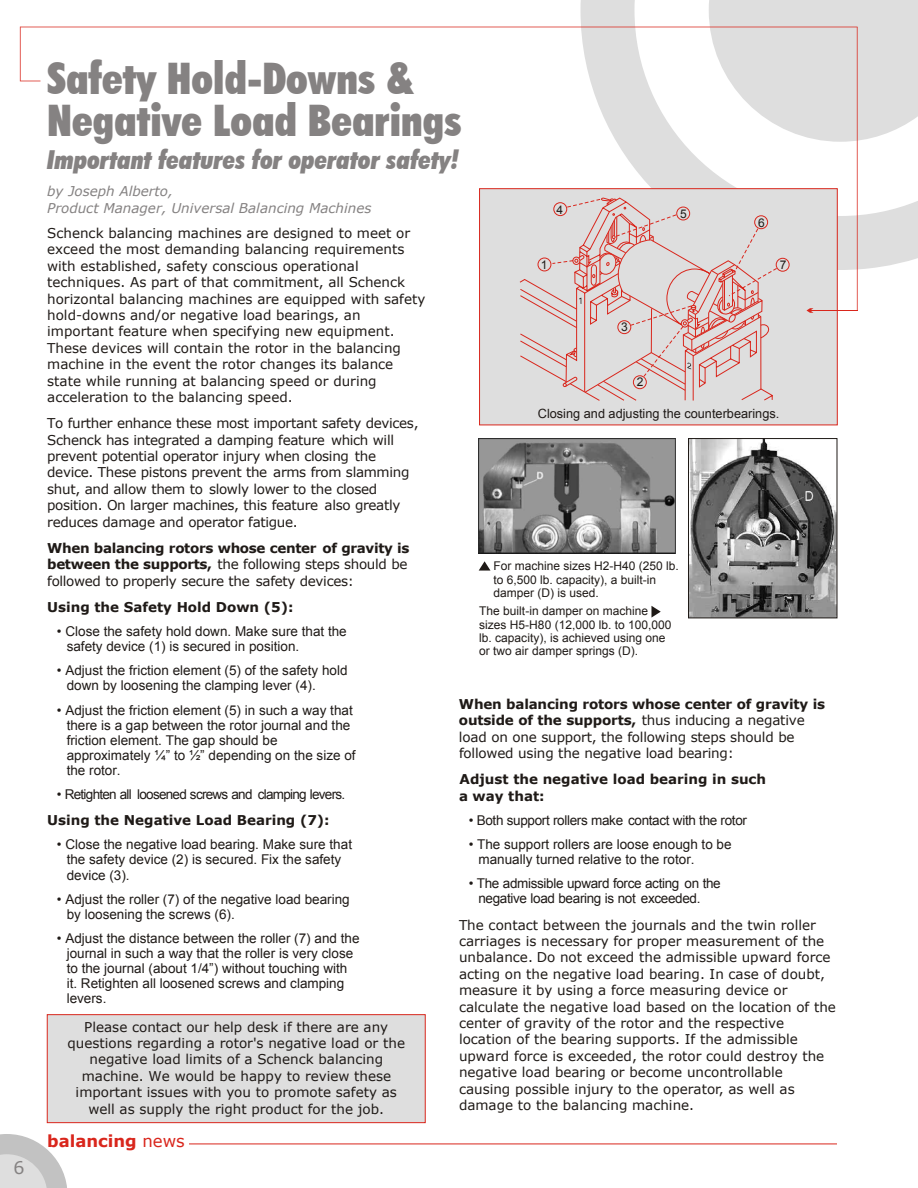
<style>
.page{position:relative;width:918px;height:1188px;background:#fff}
.page>*{position:absolute;margin:0;border:0;box-sizing:border-box;transform-origin:0 0}
.t1{font:43.5px/41.7px "Futura X Blk Cn BT";color:#858282}
.t2{font:26.1px "Futura X Blk Cn It BT";color:#858282}
.t3{font:17.4px "Verdana";color:#858282}
.t4{font:700 16.5px "Verdana";color:#d9261c}
.t5{font:13.5px/16.4px "Verdana";color:#1f1a17}
.t6{font:13.5px/15.1px "Arial";color:#1f1a17}
.t7{font:13.5px/16.4px "Verdana";letter-spacing:-.025em;color:#1f1a17}
.t8{font:13.5px/15.1px "Arial";letter-spacing:-.025em;color:#1f1a17}
.t9{font:700 13.5px/16.4px "Verdana";color:#1f1a17}
.t10{font:italic 13.5px/17.2px "Verdana";color:#858282}
.t11{font:13.5px "Arial";letter-spacing:-.055em;color:#1f1a17}
.t12{font:12.75px "Arial";color:#1f1a17}
.t13{font:12px/13.4px "Arial";color:#1f1a17}
.s1{font-weight:700}
.s2{font-weight:400}
</style>
<div class="page">
<svg style="left:0;top:1134px;width:67px;height:54px"></svg>
<svg style="left:580px;top:0;width:338px;height:270px;fill:#dedede"></svg>
<div style="left:479px;top:188px;width:359px;height:237px;background:#dedede"></div>
<img style="left:690px;top:440px;width:145px;height:176px">
<div style="left:688px;top:438px;width:149px;height:180px;border:1px solid #1f1a17"></div>
<img style="left:479px;top:438px;width:196px;height:115px">
<div style="left:47px;top:1014px;width:379px;height:109px;background:#dedede;border:1px solid #d9261c"></div>
<svg style="left:651px;top:606px;width:10px;height:12px"></svg>
<svg style="left:479px;top:561px;width:11px;height:10px"></svg>
<hr style="left:189px;top:1144px;width:648px;height:1px;background:#d9261c">
<svg style="left:20px;top:27px;width:838px;height:374px"></svg>
<p class="t3" style="left:13px;top:1161px;width:13px">6</p>
<h1 class="t1" style="left:47px;top:62px;width:416px">Safety Hold-Downs &amp;<br>Negative Load Bearings</h1>
<h2 class="t2" style="left:47px;top:149px;width:413px">Important features for operator safety!</h2>
<p class="t10" style="left:47px;top:183px;width:326px">by Joseph Alberto,<br>Product Manager, Universal Balancing Machines</p>
<p class="t5" style="left:47px;top:226px;width:380px">Schenck balancing machines are designed to meet or exceed the most demanding balancing requirements with established, safety conscious operational techniques. As part of that commitment, all Schenck horizontal balancing machines are equipped with safety hold-downs and/or negative load bearings, an important feature when specifying new equipment.<br>These devices will contain the rotor in the balancing machine in the event the rotor changes its balance state while running at balancing speed or during acceleration to the balancing speed.</p>
<p class="t7" style="left:47px;top:416px;width:373px">To further enhance these most important safety devices, Schenck has integrated a damping feature which will prevent potential operator injury when closing the device. These pistons prevent the arms from slamming shut, and allow them to slowly lower to the closed position. On larger machines, this feature also greatly reduces damage and operator fatigue.</p>
<p class="t7" style="left:47px;top:541px;width:364px"><span class="s1">When balancing rotors whose center of gravity is between the supports,</span> the following steps should be followed to properly secure the safety devices:</p>
<p class="t9" style="left:47px;top:600px;width:248px">Using the Safety Hold Down (5):</p>
<p class="t6" style="left:67px;top:625px;width:282px;text-indent:-10px">• Close the safety hold down. Make sure that the safety device (1) is secured in position.</p>
<p class="t6" style="left:67px;top:664px;width:282px;text-indent:-10px">• Adjust the friction element (5) of the safety hold down by loosening the clamping lever (4).</p>
<p class="t6" style="left:67px;top:703px;width:290px;text-indent:-10px">• Adjust the friction element (5) in such a way that there is a gap between the rotor journal and the friction element. The gap should be approximately ¼” to ½” depending on the size of the rotor.</p>
<p class="t11" style="left:57px;top:789px;width:290px">• Retighten all loosened screws and clamping levers.</p>
<p class="t9" style="left:47px;top:813px;width:284px">Using the Negative Load Bearing (7):</p>
<p class="t6" style="left:67px;top:838px;width:287px;text-indent:-10px">• Close the negative load bearing. Make sure that the safety device (2) is secured. Fix the safety device (3).</p>
<p class="t6" style="left:67px;top:893px;width:285px;text-indent:-10px">• Adjust the roller (7) of the negative load bearing by loosening the screws (6).</p>
<p class="t6" style="left:67px;top:932px;width:294px;text-indent:-10px">• Adjust the distance between the roller (7) and the journal in such a way that the roller is very close to the journal (about 1/4”) without touching with it. Retighten all loosened screws and clamping levers.</p>
<p class="t5" style="left:67px;top:1020px;width:339px;text-align:center">Please contact our help desk if there are any questions regarding a rotor's negative load or the negative load limits of a Schenck balancing machine. We would be happy to review these important issues with you to promote safety as well as supply the right product for the job.</p>
<p class="t4" style="left:47px;top:1135px;width:139px">balancing <span class="s2">news</span></p>
<p class="t13" style="left:557px;top:204px;width:8px">4</p>
<p class="t13" style="left:541px;top:259px;width:8px">1</p>
<p class="t13" style="left:680px;top:208px;width:8px">5</p>
<p class="t13" style="left:621px;top:322px;width:8px">3</p>
<p class="t13" style="left:637px;top:377px;width:8px">2</p>
<p class="t13" style="left:758px;top:217px;width:8px">6</p>
<p class="t13" style="left:780px;top:260px;width:8px">7</p>
<p class="t12" style="left:538px;top:409px;width:243px">Closing and adjusting the counterbearings.</p>
<p class="t13" style="left:494px;top:561px;width:187px">For machine sizes H2-H40 (250 lb. to 6,500 lb. capacity), a built-in damper (D) is used.</p>
<p class="t13" style="left:479px;top:605px;width:194px">The built-in damper on machine sizes H5-H80 (12,000 lb. to 100,000 lb. capacity), is achieved using one or two air damper springs (D).</p>
<p class="t5" style="left:459px;top:697px;width:368px"><span class="s1">When balancing rotors whose center of gravity is outside of the supports,</span> thus inducing a negative load on one support, the following steps should be followed using the negative load bearing:</p>
<p class="t9" style="left:459px;top:772px;width:309px">Adjust the negative load bearing in such a way that:</p>
<p class="t8" style="left:469px;top:814px;width:280px">• Both support rollers make contact with the rotor</p>
<p class="t6" style="left:478px;top:838px;width:255px;text-indent:-10px">• The support rollers are loose enough to be manually turned relative to the rotor.</p>
<p class="t8" style="left:478px;top:877px;width:244px;text-indent:-10px">• The admissible upward force acting on the negative load bearing is not exceeded.</p>
<p class="t5" style="left:459px;top:918px;width:379px">The contact between the journals and the twin roller carriages is necessary for proper measurement of the unbalance. Do not exceed the admissible upward force acting on the negative load bearing. In case of doubt, measure it by using a force measuring device or calculate the negative load based on the location of the center of gravity of the rotor and the respective location of the bearing supports. If the admissible upward force is exceeded, the rotor could destroy the negative load bearing or become uncontrollable causing possible injury to the operator, as well as damage to the balancing machine.</p>
</div>
